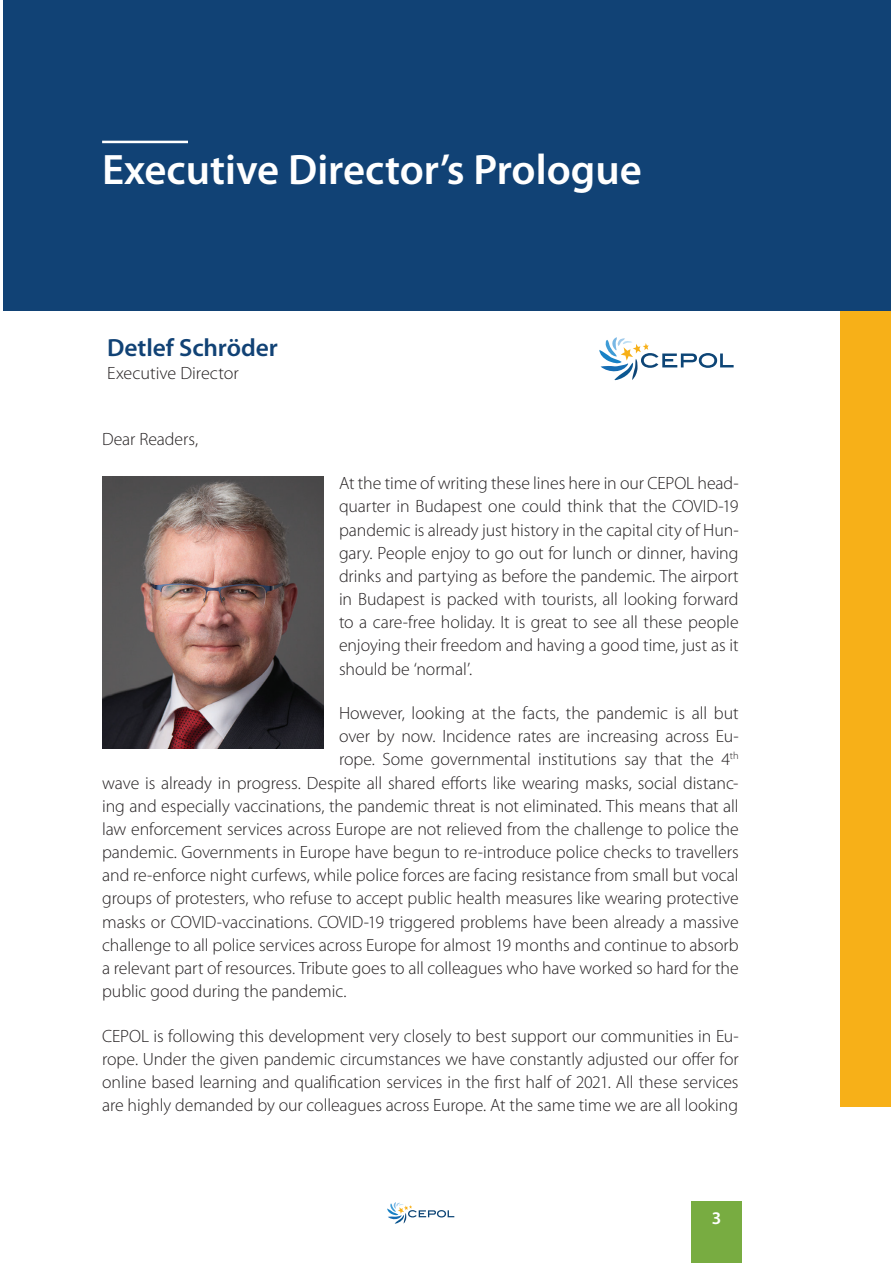
<style>
.page{position:relative;width:893px;height:1263px;background:#fff}
.page>*{position:absolute;margin:0;border:0;box-sizing:border-box;transform-origin:0 0}
.t1{font:600 42.75px "Myriad Pro";color:#fff}
.t2{font:600 24.9px "Myriad Pro";letter-spacing:-.005em;color:#114275}
.t3{font:300 17.85px/23.1px "Myriad Pro";letter-spacing:-.005em;color:#231f20;text-align:justify}
.t4{font:600 17.85px "Myriad Pro";color:#fff}
</style>
<div class="page">
<div style="left:691px;top:1201px;width:51px;height:62px;background:#78ac41"></div>
<div style="left:840px;top:0;width:51px;height:1106px;background:#f7b018"></div>
<div style="left:3px;top:0;width:888px;height:310px;background:#114275"></div>
<svg style="left:387px;top:1202px;width:67px;height:22px"></svg>
<hr style="left:102px;top:141px;width:86px;height:2px;background:#fff">
<svg style="left:599px;top:337px;width:135px;height:43px"></svg>
<img style="left:102px;top:477px;width:222px;height:272px">
<h1 class="t1" style="left:102px;top:153px;width:541px">Executive Director’s Prologue</h1>
<h2 class="t2" style="left:107px;top:338px;width:172px">Detlef Schröder</h2>
<p class="t3" style="left:107px;top:363px;width:133px">Executive Director</p>
<p class="t3" style="left:102px;top:428px;width:98px">Dear Readers,</p>
<p class="t3" style="left:339px;top:473px;width:401px">At the time of writing these lines here in our CEPOL head&shy;quarter in Budapest one could think that the COVID-19 pandemic is already just history in the capital city of Hun&shy;gary. People enjoy to go out for lunch or dinner, having drinks and partying as before the pandemic. The airport in Budapest is packed with tourists, all looking forward to a care-free holiday. It is great to see all these people enjoying their freedom and having a good time, just as it should be ‘normal’.</p>
<p class="t3" style="left:339px;top:703px;width:401px">However, looking at the facts, the pandemic is all but</p>
<p class="t3" style="left:339px;top:726px;width:401px">over by now. Incidence rates are increasing across Eu-</p>
<p class="t3" style="left:339px;top:749px;width:401px">rope. Some governmental institutions say that the 4<sup>th</sup></p>
<p class="t3" style="left:102px;top:772px;width:638px">wave is already in progress. Despite all shared efforts like wearing masks, social distanc-</p>
<p class="t3" style="left:102px;top:795px;width:638px">ing and especially vaccinations, the pandemic threat is not eliminated. This means that all</p>
<p class="t3" style="left:102px;top:819px;width:638px">law enforcement services across Europe are not relieved from the challenge to police the</p>
<p class="t3" style="left:102px;top:842px;width:638px">pandemic. Governments in Europe have begun to re-introduce police checks to travellers</p>
<p class="t3" style="left:102px;top:865px;width:638px">and re-enforce night curfews, while police forces are facing resistance from small but vocal</p>
<p class="t3" style="left:102px;top:888px;width:638px">groups of protesters, who refuse to accept public health measures like wearing protective</p>
<p class="t3" style="left:102px;top:911px;width:638px">masks or COVID-vaccinations. COVID-19 triggered problems have been already a massive</p>
<p class="t3" style="left:102px;top:934px;width:638px">challenge to all police services across Europe for almost 19 months and continue to absorb</p>
<p class="t3" style="left:102px;top:958px;width:638px">a relevant part of resources. Tribute goes to all colleagues who have worked so hard for the</p>
<p class="t3" style="left:102px;top:981px;width:246px">public good during the pandemic.</p>
<p class="t3" style="left:102px;top:1025px;width:638px">CEPOL is following this development very closely to best support our communities in Eu&shy;rope. Under the given pandemic circumstances we have constantly adjusted our offer for online based learning and qualification services in the first half of 2021. All these services are highly demanded by our colleagues across Europe. At the same time we are all looking</p>
<p class="t4" style="left:712px;top:1212px;width:11px">3</p>
</div>
